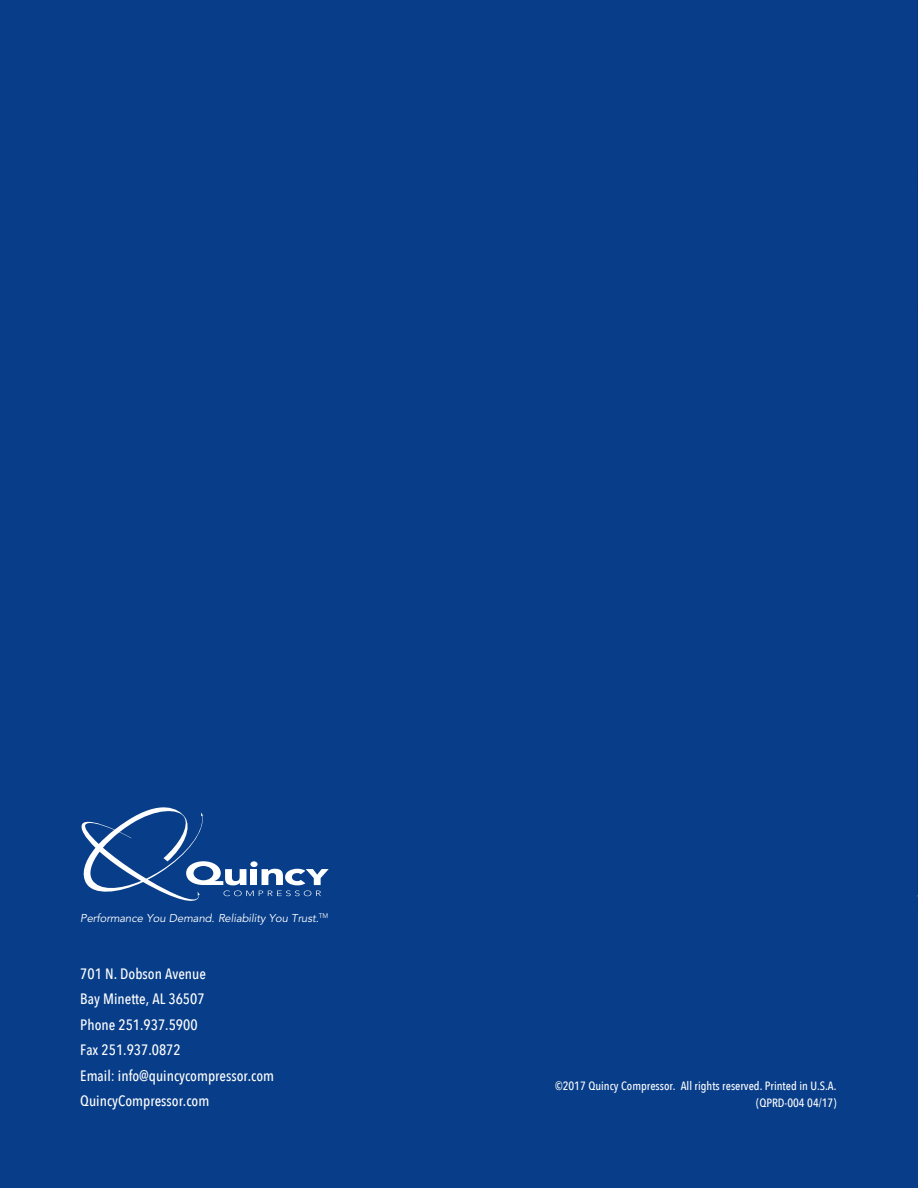
<style>
.page{position:relative;width:918px;height:1188px;background:#083e89}
.page>*{position:absolute;margin:0;border:0;box-sizing:border-box;transform-origin:0 0}
.t1{font:500 15px/25.5px "Avenir Next Condensed";color:#fff}
.t2{font:500 12px/16.5px "Avenir Next Condensed";color:#fff;text-align:right}
.t3{font:italic 11.4px "Avenir LT Std";letter-spacing:-.01em;color:#fff}
</style>
<div class="page">
<svg style="left:81px;top:807px;width:248px;height:94px"></svg>
<svg style="left:917px;top:0;width:1px;height:899px"></svg>
<p class="t3" style="left:80px;top:911px;width:250px">Performance You Demand. Reliability You Trust.<sup>TM</sup></p>
<p class="t1" style="left:80px;top:961px;width:195px">701 N. Dobson Avenue<br>Bay Minette, AL 36507<br>Phone 251.937.5900<br>Fax 251.937.0872<br>Email: info@quincycompressor.com<br>QuincyCompressor.com</p>
<p class="t2" style="left:555px;top:1078px;width:283px">©2017 Quincy Compressor. All rights reserved. Printed in U.S.A. (QPRD-004 04/17)</p>
</div>
